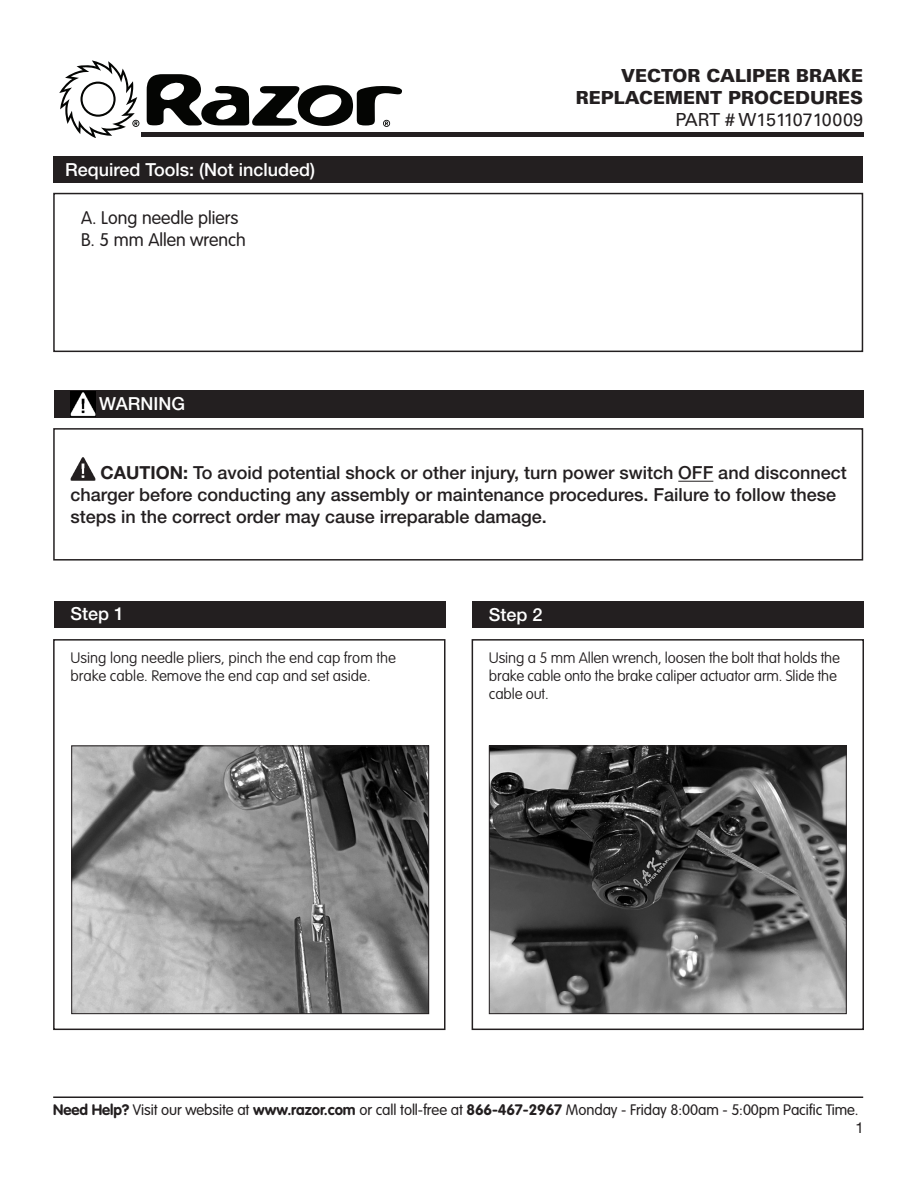
<style>
.page{position:relative;width:918px;height:1188px;background:#fff}
.page>*{position:absolute;margin:0;border:0;box-sizing:border-box;transform-origin:0 0}
.t1{font:500 18px/21.6px "Helvetica Neue LT Std";color:#231f20}
.t2{font:500 18px "Helvetica Neue LT Std";color:#fff}
.t3{font:900 18px/21.6px "Univers LT Std";color:#231f20;text-align:right}
.t4{font:300 18px "VAG Rounded Std";color:#231f20}
.t5{font:18px "Univers LT Std";color:#231f20}
.Step_Text{font:100 15px/18px "VAG Rounded Std";letter-spacing:-.01em;color:#231f20}
.t6{font:300 15px "VAG Rounded Std";letter-spacing:-.005em;color:#231f20}
.t7{font:15px "Helvetica Neue LT Std";color:#231f20}
.s1{font-weight:700}
</style>
<div class="page">
<hr style="left:53px;top:1096px;width:810px;height:2px;background:#231f20">
<div style="left:54px;top:391px;width:809px;height:27px;background:#231f20"></div>
<img style="left:70px;top:392px;width:26px;height:25px">
<div style="left:54px;top:601px;width:392px;height:27px;background:#231f20"></div>
<div style="left:53px;top:639px;width:393px;height:391px;border:2px solid #231f20"></div>
<div style="left:472px;top:639px;width:392px;height:391px;border:2px solid #231f20"></div>
<div style="left:472px;top:601px;width:392px;height:27px;background:#231f20"></div>
<div style="left:53px;top:156px;width:810px;height:27px;background:#231f20"></div>
<div style="left:53px;top:193px;width:810px;height:159px;border:2px solid #231f20"></div>
<div style="left:53px;top:428px;width:810px;height:133px;border:2px solid #231f20"></div>
<img style="left:73px;top:748px;width:354px;height:264px">
<div style="left:71px;top:746px;width:358px;height:268px;border:1px solid #231f20"></div>
<img style="left:491px;top:748px;width:354px;height:264px">
<div style="left:489px;top:746px;width:358px;height:268px;border:1px solid #231f20"></div>
<hr style="left:678px;top:481px;width:35px;height:1px;background:#231f20">
<img style="left:70px;top:457px;width:25px;height:24px">
<svg style="left:59px;top:60px;width:80px;height:78px"></svg>
<svg style="left:147px;top:74px;width:255px;height:53px"></svg>
<hr style="left:142px;top:133px;width:722px;height:4px;background:#231f20">
<p class="t2" style="left:65px;top:159px;width:252px">Required Tools: (Not included)</p>
<p class="t4" style="left:81px;top:208px;width:159px">A. Long needle pliers</p>
<p class="t4" style="left:81px;top:229px;width:166px">B. 5 mm Allen wrench</p>
<p class="t2" style="left:99px;top:393px;width:87px">WARNING</p>
<p class="t3" style="left:576px;top:65px;width:289px">VECTOR CALIPER BRAKE<br>REPLACEMENT PROCEDURES</p>
<p class="t5" style="left:675px;top:109px;width:189px">PART # W15110710009</p>
<p class="t1" style="left:70px;top:462px;width:778px;text-indent:30px"><span class="s1">CAUTION:</span> To avoid potential shock or other injury, turn power switch OFF and disconnect charger before conducting any assembly or maintenance procedures. Failure to follow these steps in the correct order may cause irreparable damage.</p>
<p class="t2" style="left:70px;top:603px;width:55px">Step 1</p>
<p class="t2" style="left:489px;top:604px;width:55px">Step 2</p>
<p class="Step_Text" style="left:70px;top:650px;width:327px">Using long needle pliers, pinch the end cap from the brake cable. Remove the end cap and set aside.</p>
<p class="Step_Text" style="left:489px;top:650px;width:352px">Using a 5 mm Allen wrench, loosen the bolt that holds the brake cable onto the brake caliper actuator arm. Slide the cable out.</p>
<p class="t6" style="left:53px;top:1101px;width:807px"><span class="s1">Need Help?</span> Visit our website at <span class="s1">www.razor.com</span> or call toll-free at <span class="s1">866-467-2967</span> Monday - Friday 8:00am - 5:00pm Pacific Time.</p>
<p class="t7" style="left:856px;top:1119px;width:10px">1</p>
</div>
